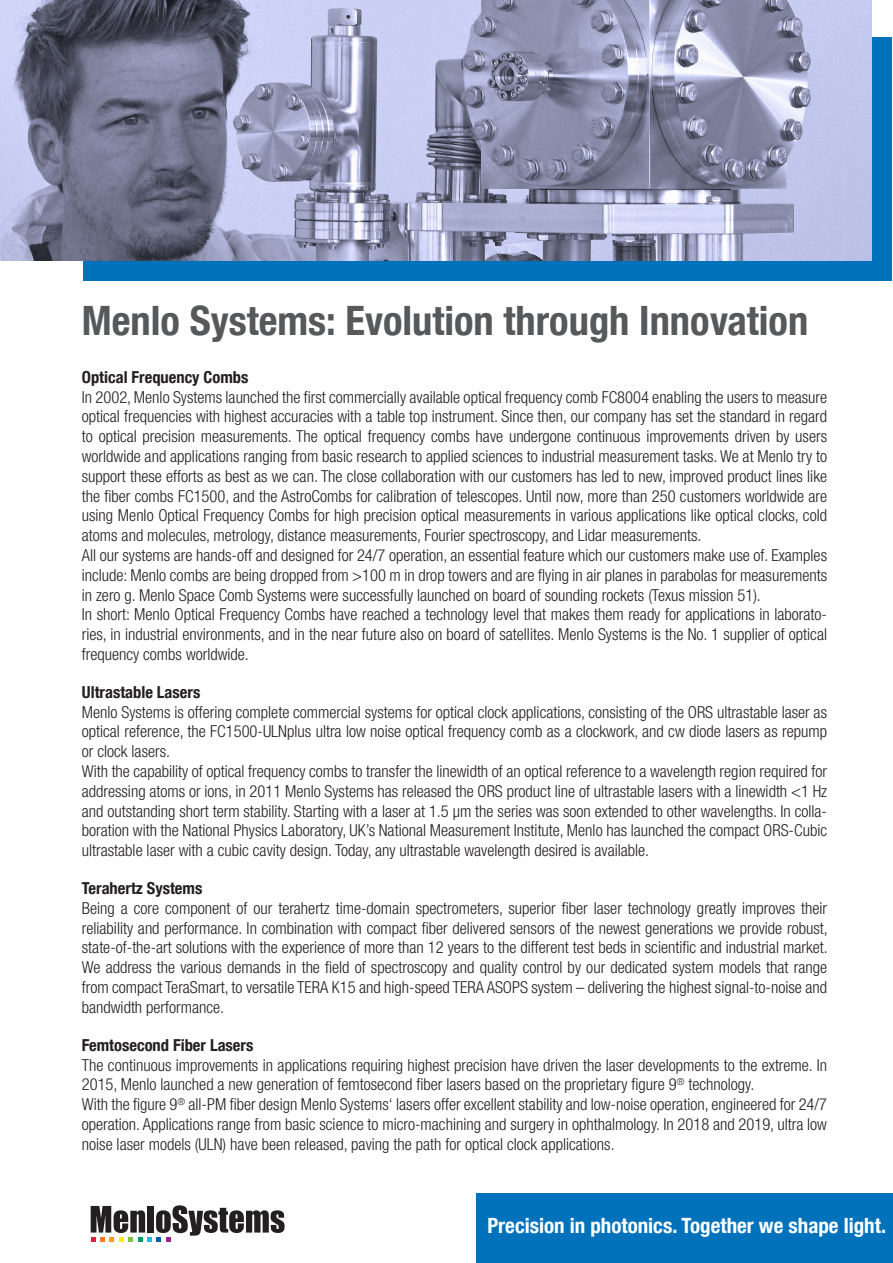
<style>
.page{position:relative;width:893px;height:1263px;background:#fff}
.page>*{position:absolute;margin:0;border:0;box-sizing:border-box;transform-origin:0 0}
.t1{font:700 condensed 40.5px "Helvetica Neue LT Com";color:#57585a}
.t2{font:700 condensed 21px "Helvetica Neue LT Com";color:#fff}
.t3{font:300 condensed 16.5px/19.8px "Helvetica Neue LT Com";color:#231f20;text-align:justify}
.t4{font:700 condensed 16.5px "Helvetica Neue LT Com";color:#231f20}
</style>
<div class="page">
<div style="left:84px;top:37px;width:808px;height:244px;background:#0072bc"></div>
<img style="left:0;top:0;width:872px;height:261px">
<svg style="left:91px;top:1205px;width:194px;height:37px"></svg>
<div style="left:476px;top:1193px;width:417px;height:69px;background:#0072bc"></div>
<p class="t1" style="left:82px;top:297px;width:728px">Menlo Systems: Evolution through Innovation</p>
<p class="t4" style="left:82px;top:367px;width:168px">Optical Frequency Combs</p>
<p class="t3" style="left:82px;top:387px;width:747px">In 2002, Menlo Systems launched the first commercially available optical frequency comb FC8004 enabling the users to measure optical frequencies with highest accuracies with a table top instrument. Since then, our company has set the standard in regard to optical precision measurements. The optical frequency combs have undergone continuous improvements driven by users worldwide and applications ranging from basic research to applied sciences to industrial measurement tasks. We at Menlo try to support these efforts as best as we can. The close collaboration with our customers has led to new, improved product lines like the fiber combs FC1500, and the AstroCombs for calibration of telescopes. Until now, more than 250 customers worldwide are using Menlo Optical Frequency Combs for high precision optical measurements in various applications like optical clocks, cold atoms and molecules, metrology, distance measurements, Fourier spectroscopy, and Lidar measurements.</p>
<p class="t3" style="left:82px;top:545px;width:747px">All our systems are hands-off and designed for 24/7 operation, an essential feature which our customers make use of. Examples include: Menlo combs are being dropped from &gt;100 m in drop towers and are flying in air planes in parabolas for measurements in zero g. Menlo Space Comb Systems were successfully launched on board of sounding rockets (Texus mission 51).</p>
<p class="t3" style="left:82px;top:605px;width:747px">In short: Menlo Optical Frequency Combs have reached a technology level that makes them ready for applications in laborato&shy;ries, in industrial environments, and in the near future also on board of satellites. Menlo Systems is the No. 1 supplier of optical frequency combs worldwide.</p>
<p class="t4" style="left:82px;top:682px;width:120px">Ultrastable Lasers</p>
<p class="t3" style="left:82px;top:702px;width:747px">Menlo Systems is offering complete commercial systems for optical clock applications, consisting of the ORS ultrastable laser as optical reference, the FC1500-ULNplus ultra low noise optical frequency comb as a clockwork, and cw diode lasers as repump or clock lasers.</p>
<p class="t3" style="left:82px;top:761px;width:747px">With the capability of optical frequency combs to transfer the linewidth of an optical reference to a wavelength region required for addressing atoms or ions, in 2011 Menlo Systems has released the ORS product line of ultrastable lasers with a linewidth &lt;1 Hz and outstanding short term stability. Starting with a laser at 1.5 µm the series was soon extended to other wavelengths. In colla&shy;boration with the National Physics Laboratory, UK’s National Measurement Institute, Menlo has launched the compact ORS-Cubic ultrastable laser with a cubic cavity design. Today, any ultrastable wavelength desired is available.</p>
<p class="t4" style="left:82px;top:878px;width:122px">Terahertz Systems</p>
<p class="t3" style="left:82px;top:898px;width:747px">Being a core component of our terahertz time-domain spectrometers, superior fiber laser technology greatly improves their reliability and performance. In combination with compact fiber delivered sensors of the newest generations we provide robust, state-of-the-art solutions with the experience of more than 12 years to the different test beds in scientific and industrial market.<br>We address the various demands in the field of spectroscopy and quality control by our dedicated system models that range from compact TeraSmart, to versatile TERA K15 and high-speed TERA ASOPS system – delivering the highest signal-to-noise and bandwidth performance.</p>
<p class="t4" style="left:82px;top:1035px;width:173px">Femtosecond Fiber Lasers</p>
<p class="t3" style="left:82px;top:1055px;width:747px">The continuous improvements in applications requiring highest precision have driven the laser developments to the extreme. In<br>2015, Menlo launched a new generation of femtosecond fiber lasers based on the proprietary figure 9<sup>®</sup> technology.</p>
<p class="t3" style="left:82px;top:1094px;width:747px">With the figure 9<sup>®</sup> all-PM fiber design Menlo Systems‘ lasers offer excellent stability and low-noise operation, engineered for 24/7 operation. Applications range from basic science to micro-machining and surgery in ophthalmology. In 2018 and 2019, ultra low noise laser models (ULN) have been released, paving the path for optical clock applications.</p>
<p class="t2" style="left:487px;top:1213px;width:400px">Precision in photonics. Together we shape light.</p>
</div>
